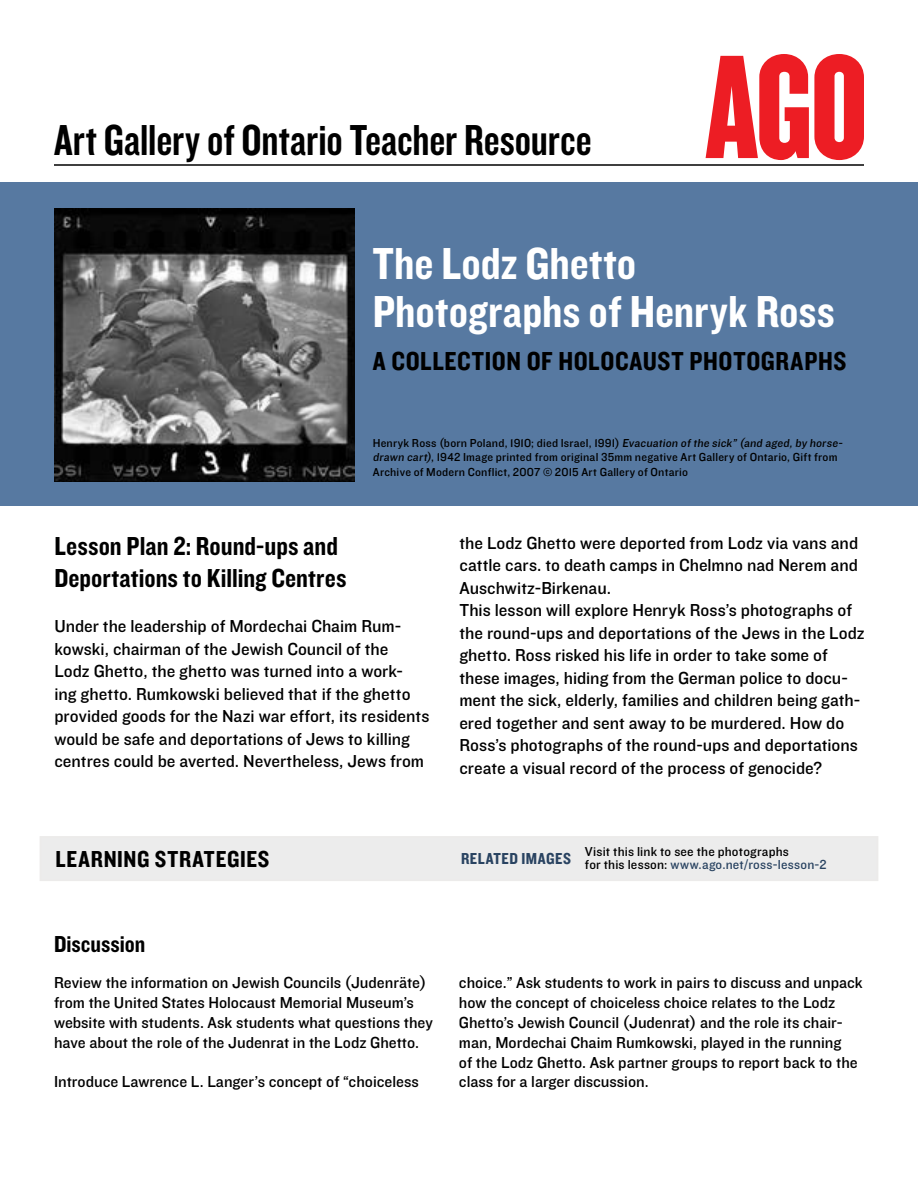
<style>
.page{position:relative;width:918px;height:1188px;background:#fff}
.page>*{position:absolute;margin:0;border:0;box-sizing:border-box;transform-origin:0 0}
.t1{font:46.5px/48px "Knockout HTF50 Welterweight";color:#fff}
.t2{font:45px "Knockout HTF49 Liteweight";color:#000}
.t3{font:27px/32.4px "Knockout HTF50 Welterweight";letter-spacing:.005em;color:#000}
.t4{font:27px "Knockout HTF50 Welterweight";letter-spacing:.025em;color:#000}
.t5{font:24px "Knockout HTF50 Welterweight";color:#000}
.t6{font:18px/22.5px "Knockout HTF31 Junior Middlewt";color:#000}
.t7{font:16.5px/19.8px "Knockout HTF31 Junior Middlewt";color:#000}
.t8{font:16.5px "Knockout HTF50 Welterweight";color:#294361}
.t9{font:13.5px/13.5px "Knockout HTF31 Junior Middlewt";letter-spacing:.015em;color:#000}
.t10{font:12px/14.4px "Knockout HTF31 Junior Middlewt";letter-spacing:.02em;color:#000}
.s1{color:#294361}
</style>
<div class="page">
<svg style="left:706px;top:54px;width:158px;height:106px"></svg>
<hr style="left:54px;top:164px;width:810px;height:2px;background:#000">
<div style="left:1px;top:182px;width:917px;height:324px;background:#5779a1"></div>
<img style="left:54px;top:208px;width:301px;height:274px">
<div style="left:40px;top:836px;width:838px;height:45px;background:#ececec"></div>
<h2 class="t2" style="left:54px;top:118px;width:539px">Art Gallery of Ontario Teacher Resource</h2>
<h1 class="t1" style="left:373px;top:241px;width:464px">The Lodz Ghetto<br>Photographs of Henryk Ross</h1>
<h3 class="t4" style="left:373px;top:347px;width:201px">A COLLECTION of holoca</h3>
<h3 class="t3" style="left:643px;top:345px;width:62px">ust photograph</h3>
<h3 class="t3" style="left:833px;top:345px;width:14px">s</h3>
<p class="t10" style="left:373px;top:436px;width:473px">Henryk Ross (born Poland, 1910; died Israel, 1991) Evacuation of the sick” (and aged, by horse&shy;drawn cart), 1942 Image printed from original 35mm negative Art Gallery of Ontario, Gift from<br>Archive of Modern Conflict, 2007 © 2015 Art Gallery of Ontario</p>
<h3 class="t3" style="left:54px;top:531px;width:294px">Lesson Plan 2: Round-ups and<br>Deportations to Killing Centres</h3>
<p class="t6" style="left:54px;top:616px;width:377px">Under the leadership of Mordechai Chaim Rum&shy;kowski, chairman of the Jewish Council of the<br>Lodz Ghetto, the ghetto was turned into a work&shy;ing ghetto. Rumkowski believed that if the ghetto provided goods for the Nazi war effort, its residents would be safe and deportations of Jews to killing centres could be averted. Nevertheless, Jews from</p>
<p class="t6" style="left:459px;top:532px;width:407px">the Lodz Ghetto were deported from Lodz via vans and cattle cars. to death camps in Chelmno nad Nerem and Auschwitz-Birkenau.<br>This lesson will explore Henryk Ross’s photographs of the round-ups and deportations of the Jews in the Lodz ghetto. Ross risked his life in order to take some of these images, hiding from the German police to docu&shy;ment the sick, elderly, families and children being gath&shy;ered together and sent away to be murdered. How do Ross’s photographs of the round-ups and deportations create a visual record of the process of genocide?</p>
<h3 class="t5" style="left:56px;top:847px;width:24px">Learning</h3>
<h3 class="t5" style="left:155px;top:847px;width:13px">Strategie</h3>
<h3 class="t5" style="left:258px;top:847px;width:13px">s</h3>
<p class="t8" style="left:461px;top:849px;width:18px">Related</p>
<p class="t8" style="left:522px;top:849px;width:51px">images</p>
<p class="t9" style="left:585px;top:845px;width:243px">Visit this link to see the photographs<br>for this lesson: <span class="s1">www.ago.net/ross-lesson-2</span></p>
<h3 class="t5" style="left:54px;top:931px;width:93px">Discussion</h3>
<p class="t7" style="left:54px;top:973px;width:380px">Review the information on Jewish Councils (Judenräte) from the United States Holocaust Memorial Museum’s website with students. Ask students what questions they have about the role of the Judenrat in the Lodz Ghetto.</p>
<p class="t7" style="left:54px;top:1072px;width:366px">Introduce Lawrence L. Langer’s concept of “choiceless</p>
<p class="t7" style="left:459px;top:973px;width:405px">choice.” Ask students to work in pairs to discuss and unpack how the concept of choiceless choice relates to the Lodz Ghetto’s Jewish Council (Judenrat) and the role its chair&shy;man, Mordechai Chaim Rumkowski, played in the running<br>of the Lodz Ghetto. Ask partner groups to report back to the class for a larger discussion.</p>
</div>
